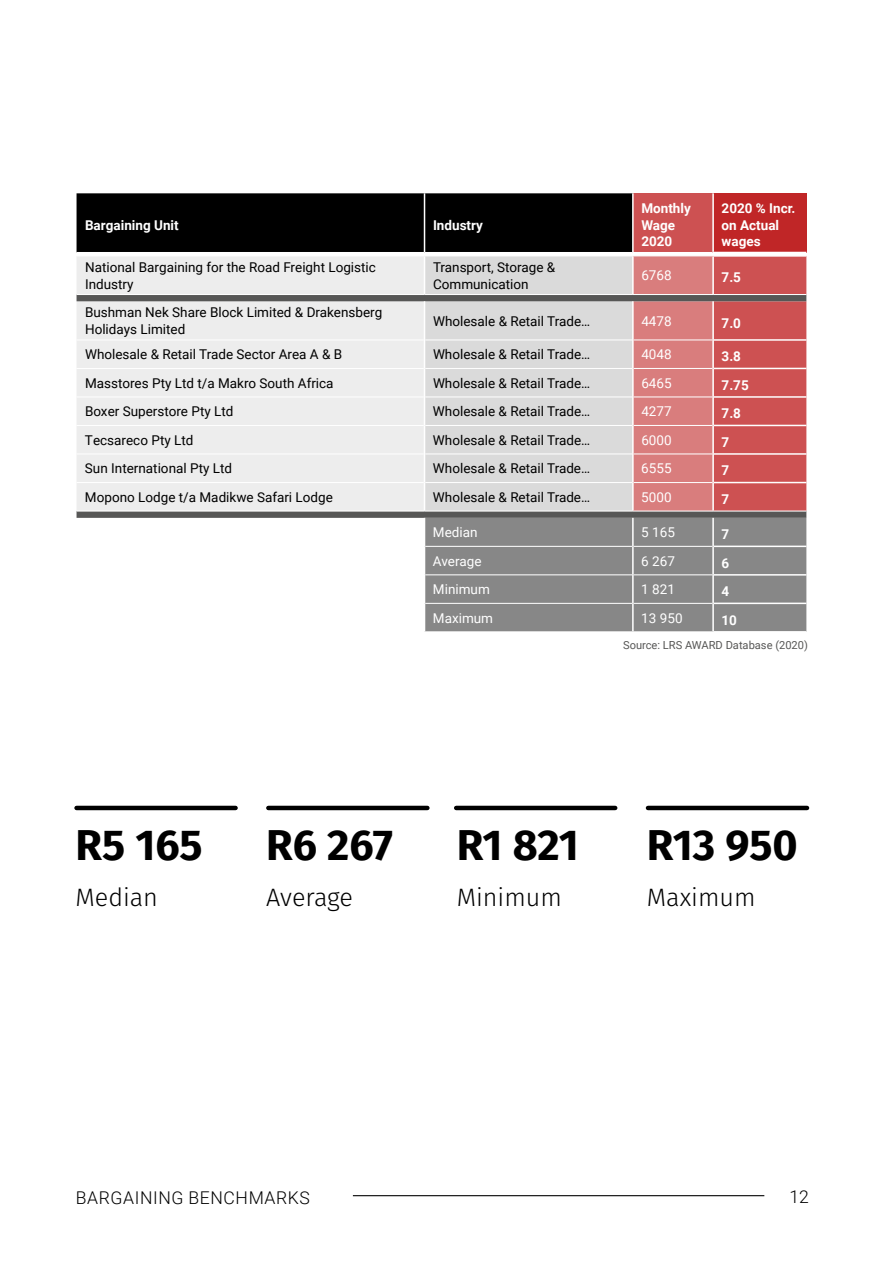
<style>
.page{position:relative;width:893px;height:1263px;background:#fff}
.page>*{position:absolute;margin:0;border:0;box-sizing:border-box;transform-origin:0 0}
.t1{font:700 43.2px "Fira Sans";color:#000}
.t2{font:300 25.2px "Fira Sans";color:#000}
.t3{font:300 17.55px "Roboto";letter-spacing:.035em;color:#000}
.t4{font:13.5px/16.5px "Roboto";color:#000}
.t5{font:700 13.5px/16.5px "Roboto";color:#fff}
.t6{font:13.5px "Roboto";color:#fff}
.t7{font:11.1px "Roboto";color:#575756}
</style>
<div class="page">
<hr style="left:353px;top:1195px;width:411px;height:1px;background:#000">
<svg style="left:77px;top:512px;width:729px;height:6px;background:#5b5b5a"></svg>
<div style="left:424px;top:518px;width:382px;height:114px;background:#878787"></div>
<hr style="left:632px;top:518px;width:2px;height:28px;background:#fff">
<hr style="left:712px;top:518px;width:2px;height:28px;background:#fff">
<hr style="left:632px;top:546px;width:2px;height:29px;background:#fff">
<hr style="left:712px;top:546px;width:2px;height:29px;background:#fff">
<hr style="left:632px;top:575px;width:2px;height:28px;background:#fff">
<hr style="left:712px;top:575px;width:2px;height:28px;background:#fff">
<hr style="left:632px;top:603px;width:2px;height:28px;background:#fff">
<hr style="left:712px;top:603px;width:2px;height:28px;background:#fff">
<hr style="left:714px;top:546px;width:92px;height:1px;background:#fff">
<hr style="left:714px;top:574px;width:92px;height:2px;background:#fff">
<hr style="left:714px;top:603px;width:92px;height:1px;background:#fff">
<hr style="left:713px;top:631px;width:93px;height:2px;background:#fff">
<svg style="left:77px;top:193px;width:729px;height:318px;background:#beaaaa"></svg>
<div style="left:633px;top:193px;width:80px;height:59px;background:#cd5152"></div>
<div style="left:713px;top:193px;width:93px;height:59px;background:#c02627"></div>
<hr style="left:424px;top:252px;width:209px;height:1px;background:#fff">
<hr style="left:633px;top:252px;width:79px;height:1px;background:#fff">
<hr style="left:632px;top:193px;width:2px;height:59px;background:#fff">
<hr style="left:712px;top:193px;width:2px;height:59px;background:#fff">
<hr style="left:712px;top:252px;width:94px;height:1px;background:#fff">
<hr style="left:424px;top:193px;width:1px;height:59px;background:#fff">
<hr style="left:77px;top:252px;width:347px;height:1px;background:#fff">
<hr style="left:77px;top:806px;width:159px;height:4px;background:#000">
<hr style="left:456px;top:806px;width:159px;height:4px;background:#000">
<hr style="left:268px;top:806px;width:159px;height:4px;background:#000">
<hr style="left:648px;top:806px;width:159px;height:4px;background:#000">
<p class="t5" style="left:85px;top:216px;width:95px">Bargaining Unit</p>
<p class="t5" style="left:433px;top:216px;width:51px">Industry</p>
<p class="t5" style="left:641px;top:200px;width:51px">Monthly<br>Wage<br>2020</p>
<p class="t5" style="left:722px;top:200px;width:75px">2020 % Incr. on Actual wages</p>
<p class="t4" style="left:85px;top:258px;width:292px">National Bargaining for the Road Freight Logistic<br>Industry</p>
<p class="t4" style="left:433px;top:258px;width:124px">Transport, Storage &amp;<br>Communication</p>
<p class="t6" style="left:641px;top:266px;width:32px">6768</p>
<p class="t5" style="left:722px;top:269px;width:21px">7.5</p>
<p class="t4" style="left:85px;top:304px;width:299px">Bushman Nek Share Block Limited &amp; Drakensberg<br>Holidays Limited</p>
<p class="t4" style="left:433px;top:312px;width:159px">Wholesale &amp; Retail Trade…</p>
<p class="t6" style="left:641px;top:311px;width:32px">4478</p>
<p class="t5" style="left:722px;top:314px;width:21px">7.0</p>
<p class="t4" style="left:85px;top:346px;width:259px">Wholesale &amp; Retail Trade Sector Area A &amp; B</p>
<p class="t4" style="left:433px;top:346px;width:159px">Wholesale &amp; Retail Trade…</p>
<p class="t6" style="left:641px;top:345px;width:32px">4048</p>
<p class="t5" style="left:722px;top:348px;width:21px">3.8</p>
<p class="t4" style="left:85px;top:374px;width:250px">Masstores Pty Ltd t/a Makro South Africa</p>
<p class="t4" style="left:433px;top:374px;width:159px">Wholesale &amp; Retail Trade…</p>
<p class="t6" style="left:641px;top:373px;width:32px">6465</p>
<p class="t5" style="left:722px;top:376px;width:29px">7.75</p>
<p class="t4" style="left:85px;top:403px;width:150px">Boxer Superstore Pty Ltd</p>
<p class="t4" style="left:433px;top:403px;width:159px">Wholesale &amp; Retail Trade…</p>
<p class="t6" style="left:641px;top:402px;width:32px">4277</p>
<p class="t5" style="left:722px;top:405px;width:21px">7.8</p>
<p class="t4" style="left:85px;top:431px;width:110px">Tecsareco Pty Ltd</p>
<p class="t4" style="left:433px;top:431px;width:159px">Wholesale &amp; Retail Trade…</p>
<p class="t6" style="left:641px;top:430px;width:32px">6000</p>
<p class="t5" style="left:722px;top:433px;width:9px">7</p>
<p class="t4" style="left:85px;top:460px;width:149px">Sun International Pty Ltd</p>
<p class="t4" style="left:433px;top:460px;width:159px">Wholesale &amp; Retail Trade…</p>
<p class="t6" style="left:641px;top:459px;width:32px">6555</p>
<p class="t5" style="left:721px;top:462px;width:9px">7</p>
<p class="t4" style="left:85px;top:488px;width:249px">Mopono Lodge t/a Madikwe Safari Lodge</p>
<p class="t4" style="left:433px;top:488px;width:159px">Wholesale &amp; Retail Trade…</p>
<p class="t6" style="left:641px;top:488px;width:32px">5000</p>
<p class="t5" style="left:721px;top:490px;width:9px">7</p>
<p class="t6" style="left:433px;top:523px;width:46px">Median</p>
<p class="t6" style="left:641px;top:523px;width:35px">5 165</p>
<p class="t5" style="left:721px;top:526px;width:9px">7</p>
<p class="t6" style="left:433px;top:551px;width:50px">Average</p>
<p class="t6" style="left:641px;top:551px;width:35px">6 267</p>
<p class="t5" style="left:721px;top:554px;width:9px">6</p>
<p class="t6" style="left:433px;top:580px;width:58px">Minimum</p>
<p class="t6" style="left:641px;top:580px;width:35px">1 821</p>
<p class="t5" style="left:721px;top:583px;width:9px">4</p>
<p class="t6" style="left:433px;top:608px;width:62px">Maximum</p>
<p class="t6" style="left:641px;top:608px;width:43px">13 950</p>
<p class="t5" style="left:721px;top:611px;width:17px">10</p>
<p class="t7" style="left:623px;top:638px;width:186px">Source: LRS AWARD Database (2020)</p>
<h1 class="t1" style="left:75px;top:809px;width:129px">R5 165</h1>
<h2 class="t2" style="left:75px;top:880px;width:84px">Median</h2>
<h1 class="t1" style="left:266px;top:809px;width:128px">R6 267</h1>
<h2 class="t2" style="left:266px;top:880px;width:89px">Average</h2>
<h1 class="t1" style="left:457px;top:809px;width:124px">R1 821</h1>
<h2 class="t2" style="left:457px;top:880px;width:107px">Minimum</h2>
<h1 class="t1" style="left:647px;top:809px;width:152px">R13 950</h1>
<h2 class="t2" style="left:647px;top:880px;width:110px">Maximum</h2>
<p class="t3" style="left:76px;top:1185px;width:236px">BARGAINING BENCHMARKS</p>
<p class="t3" style="left:789px;top:1184px;width:21px">12</p>
</div>
